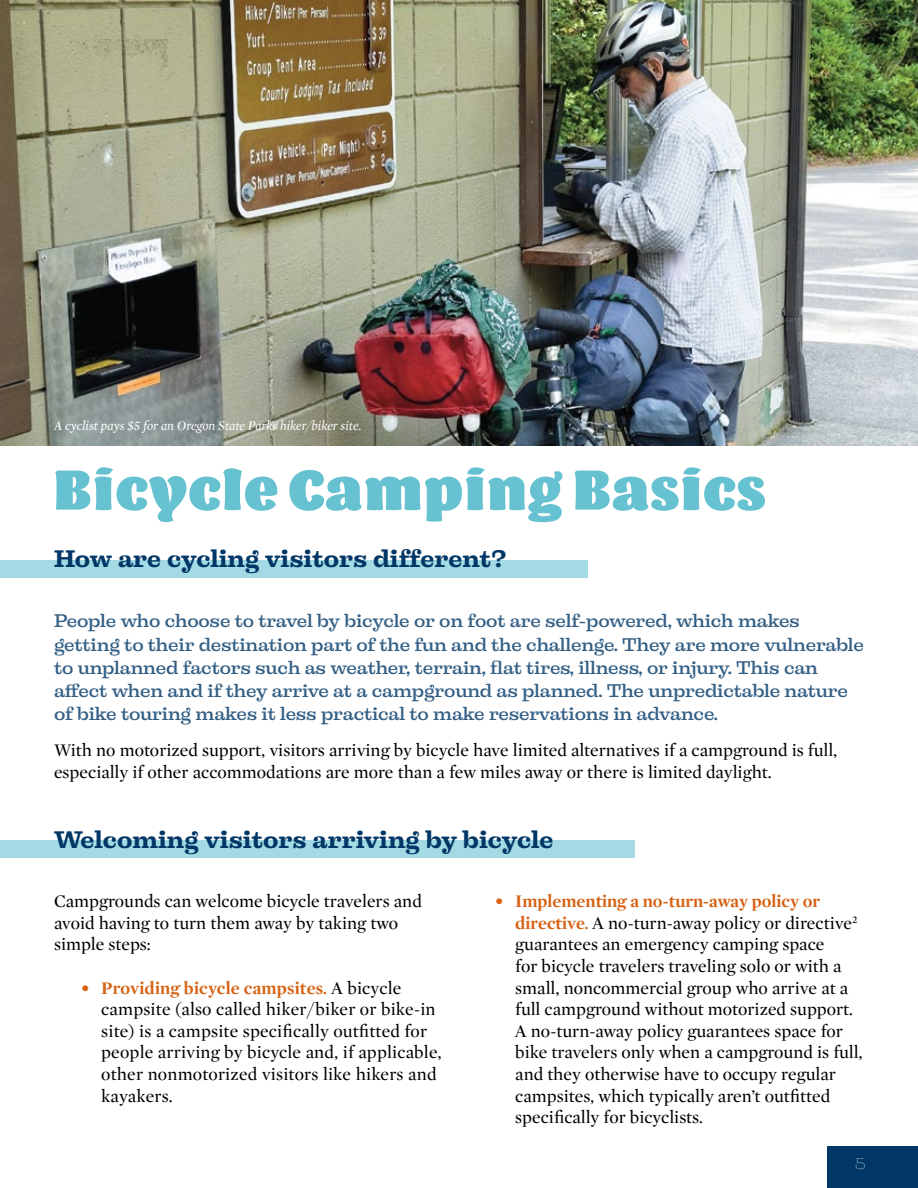
<style>
.page{position:relative;width:918px;height:1188px;background:#fff}
.page>*{position:absolute;margin:0;border:0;box-sizing:border-box;transform-origin:0 0}
.t1{font:57px "Barricada Pro";letter-spacing:.03em;color:#66c2d1}
.t2{font:700 22.5px "Liberteen";color:#003767}
.t3{font:18px/21.6px "Mercury Display";color:#000}
.t4{font:500 17.25px/23.2px "Liberteen";letter-spacing:-.01em;color:#335f85}
.t5{font:100 15px "Liberteen";color:#fff}
.t6{font:italic 13.5px "Mercury Display";color:#fff}
.s1{font-weight:700;color:#d66112}
</style>
<div class="page">
<div style="left:827px;top:1146px;width:91px;height:42px;background:#003767"></div>
<img style="left:0;top:0;width:918px;height:446px">
<div style="left:0;top:560px;width:588px;height:17px;background:#a3dae3"></div>
<div style="left:0;top:841px;width:635px;height:17px;background:#a3dae3"></div>
<p class="t6" style="left:54px;top:416px;width:309px">A cyclist pays $5 for an Oregon State Parks hiker/biker site.</p>
<h1 class="t1" style="left:54px;top:457px;width:713px">Bicycle Camping Basics</h1>
<p class="t2" style="left:54px;top:544px;width:454px">How are cycling visitors different?</p>
<p class="t4" style="left:54px;top:609px;width:811px">People who choose to travel by bicycle or on foot are self-powered, which makes getting to their destination part of the fun and the challenge. They are more vulnerable to unplanned factors such as weather, terrain, flat tires, illness, or injury. This can affect when and if they arrive at a campground as planned. The unpredictable nature of bike touring makes it less practical to make reservations in advance.</p>
<p class="t3" style="left:54px;top:739px;width:785px">With no motorized support, visitors arriving by bicycle have limited alternatives if a campground is full, especially if other accommodations are more than a few miles away or there is limited daylight.</p>
<p class="t2" style="left:54px;top:824px;width:501px">Welcoming visitors arriving by bicycle</p>
<p class="t3" style="left:54px;top:890px;width:369px">Campgrounds can welcome bicycle travelers and avoid having to turn them away by taking two simple steps:</p>
<p class="t3" style="left:101px;top:976px;width:342px;text-indent:-20px"><span class="s1">• Providing bicycle campsites.</span> A bicycle campsite (also called hiker/biker or bike-in site) is a campsite specifically outfitted for people arriving by bicycle and, if applicable, other nonmotorized visitors like hikers and kayakers.</p>
<p class="t3" style="left:515px;top:890px;width:349px;text-indent:-20px"><span class="s1">• Implementing a no-turn-away policy or directive.</span> A no-turn-away policy or directive<sup>2 </sup>guarantees an emergency camping space<br>for bicycle travelers traveling solo or with a small, noncommercial group who arrive at a full campground without motorized support.<br>A no-turn-away policy guarantees space for bike travelers only when a campground is full, and they otherwise have to occupy regular campsites, which typically aren’t outfitted specifically for bicyclists.</p>
<p class="t5" style="left:855px;top:1154px;width:13px">5</p>
</div>
